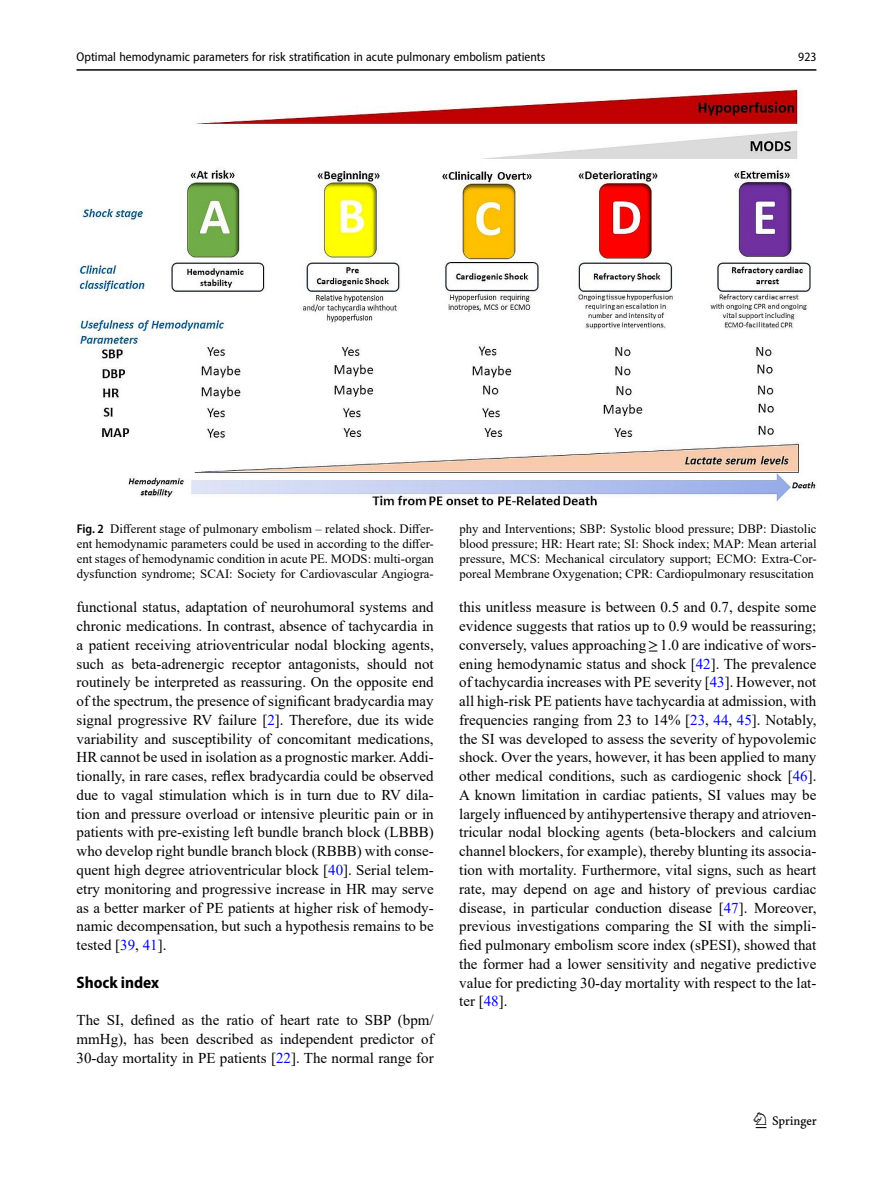
<style>
.page{position:relative;width:893px;height:1187px;background:#fff}
.page>*{position:absolute;margin:0;border:0;box-sizing:border-box;transform-origin:0 0}
.t1{font:22.5px "Springnew";color:#000}
.Head_2{font:700 semi-condensed 16.5px "Myriad Pro";color:#000}
.Body_Text{font:15px/18.8px "Times New Roman";color:#000;text-align:justify}
.Figure_Caption{font:12.75px/15px "Times New Roman";color:#000;text-align:justify}
.t2{font:semi-condensed 12.75px "Myriad Pro";color:#000}
.s1{font-family:"Myriad Pro";font-weight:600;font-stretch:semi-condensed}
.s2{color:#00f}
.s3{font-family:"STIX"}
</style>
<div class="page">
<hr style="left:77px;top:69px;width:739px;height:2px;background:#000">
<img style="left:78px;top:88px;width:738px;height:418px">
<p class="t2" style="left:77px;top:49px;width:470px">Optimal hemodynamic parameters for risk stratification in acute pulmonary embolism patients</p>
<p class="t2" style="left:798px;top:49px;width:20px">923</p>
<p class="Figure_Caption" style="left:77px;top:521px;width:359px"><span class="s1">Fig. 2</span> Different stage of pulmonary embolism – related shock. Differ&shy;ent hemodynamic parameters could be used in according to the differ&shy;ent stages of hemodynamic condition in acute PE. MODS: multi-organ dysfunction syndrome; SCAI: Society for Cardiovascular Angiogra-</p>
<p class="Figure_Caption" style="left:459px;top:521px;width:359px">phy and Interventions; SBP: Systolic blood pressure; DBP: Diastolic blood pressure; HR: Heart rate; SI: Shock index; MAP: Mean arterial pressure, MCS: Mechanical circulatory support; ECMO: Extra-Cor&shy;poreal Membrane Oxygenation; CPR: Cardiopulmonary resuscitation</p>
<p class="Body_Text" style="left:77px;top:597px;width:359px">functional status, adaptation of neurohumoral systems and chronic medications. In contrast, absence of tachycardia in a patient receiving atrioventricular nodal blocking agents, such as beta-adrenergic receptor antagonists, should not routinely be interpreted as reassuring. On the opposite end of the spectrum, the presence of significant bradycardia may signal progressive RV failure [<span class="s2">2</span>]. Therefore, due its wide variability and susceptibility of concomitant medications, HR cannot be used in isolation as a prognostic marker. Addi&shy;tionally, in rare cases, reflex bradycardia could be observed due to vagal stimulation which is in turn due to RV dila&shy;tion and pressure overload or intensive pleuritic pain or in patients with pre-existing left bundle branch block (LBBB) who develop right bundle branch block (RBBB) with conse&shy;quent high degree atrioventricular block [<span class="s2">40</span>]. Serial telem&shy;etry monitoring and progressive increase in HR may serve as a better marker of PE patients at higher risk of hemody&shy;namic decompensation, but such a hypothesis remains to be tested [<span class="s2">39</span>, <span class="s2">41</span>].</p>
<p class="Head_2" style="left:77px;top:971px;width:84px">Shock index</p>
<p class="Body_Text" style="left:77px;top:1010px;width:359px">The SI, defined as the ratio of heart rate to SBP (bpm/ mmHg), has been described as independent predictor of 30-day mortality in PE patients [<span class="s2">22</span>]. The normal range for</p>
<p class="Body_Text" style="left:459px;top:597px;width:359px">this unitless measure is between 0.5 and 0.7, despite some evidence suggests that ratios up to 0.9 would be reassuring; conversely, values approaching<span class="s3">≥</span>1.0 are indicative of wors&shy;ening hemodynamic status and shock [<span class="s2">42</span>]. The prevalence of tachycardia increases with PE severity [<span class="s2">43</span>]. However, not all high-risk PE patients have tachycardia at admission, with frequencies ranging from 23 to 14% [<span class="s2">23</span>, <span class="s2">44</span>, <span class="s2">45</span>]. Notably, the SI was developed to assess the severity of hypovolemic shock. Over the years, however, it has been applied to many other medical conditions, such as cardiogenic shock [<span class="s2">46</span>].<br>A known limitation in cardiac patients, SI values may be largely influenced by antihypertensive therapy and atrioven&shy;tricular nodal blocking agents (beta-blockers and calcium channel blockers, for example), thereby blunting its associa&shy;tion with mortality. Furthermore, vital signs, such as heart rate, may depend on age and history of previous cardiac disease, in particular conduction disease [<span class="s2">47</span>]. Moreover, previous investigations comparing the SI with the simpli&shy;fied pulmonary embolism score index (sPESI), showed that the former had a lower sensitivity and negative predictive value for predicting 30-day mortality with respect to the lat&shy;ter [<span class="s2">48</span>].</p>
<h1 class="t1" style="left:756px;top:1107px;width:63px">1 3</h1>
</div>
